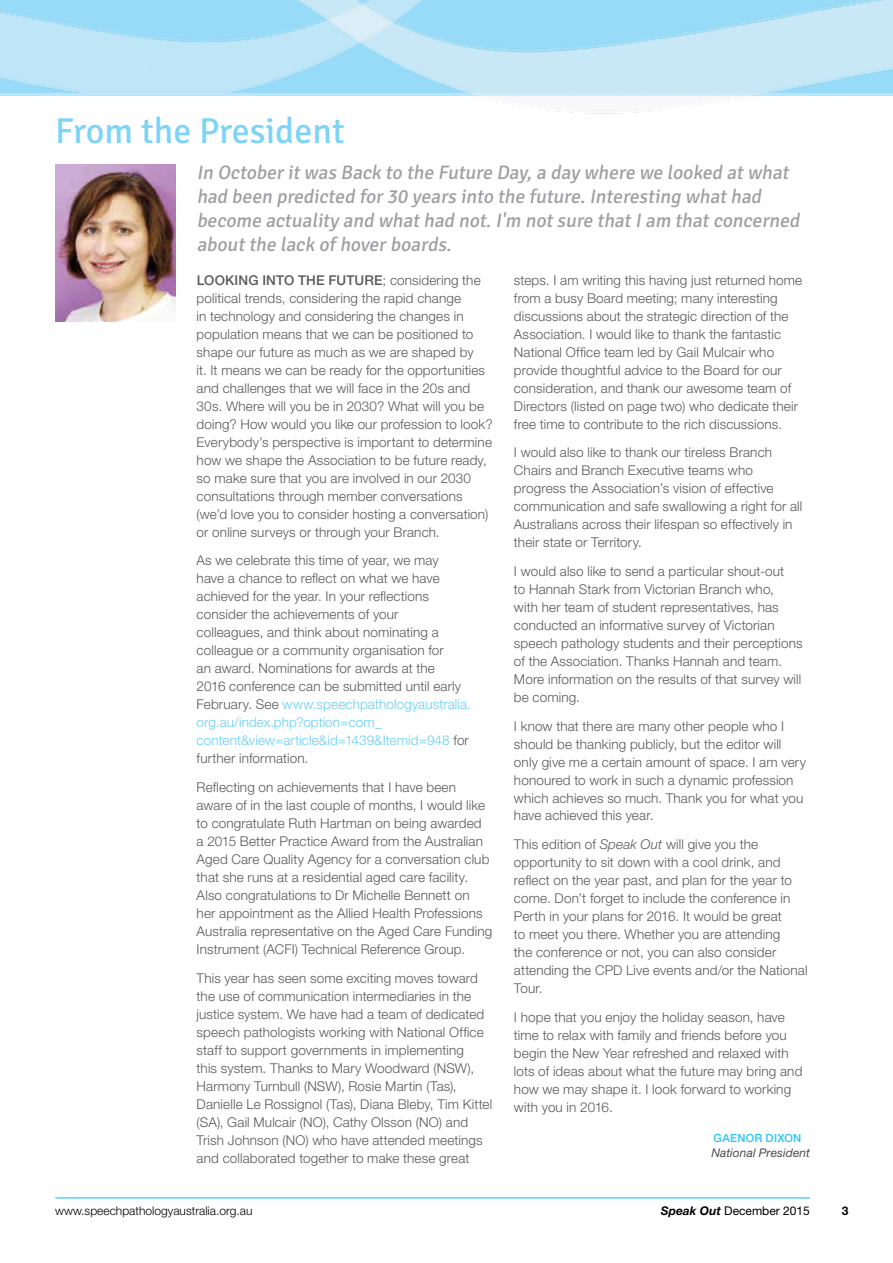
<style>
.page{position:relative;width:893px;height:1263px;background:#fff}
.page>*{position:absolute;margin:0;border:0;box-sizing:border-box;transform-origin:0 0}
.t1{font:36px "Signika";color:#7ed3f7}
.t2{font:italic 19.5px/24px "Signika";letter-spacing:-.02em;color:#9d9fa2}
.t3{font:300 13.5px/18px "Helvetica Neue LT Std";letter-spacing:.01em;color:#58595b}
.t4{font:500 13.5px "Helvetica Neue LT Std";letter-spacing:.01em;color:#58595b}
.t5{font:300 12px "Helvetica Neue LT Std";color:#000}
.t6{font:12px "Helvetica Neue LT Std";color:#000}
.t7{font:italic 12px "Helvetica Neue LT Std";letter-spacing:.01em;color:#4d4d4f}
.t8{font:700 12px "Helvetica Neue LT Std";color:#000}
.t9{font:500 11.25px "Helvetica Neue LT Std";letter-spacing:.025em;color:#2ac5f4}
.s1{font-style:italic}
.s2{font-weight:500}
.s3{color:#69cef6}
.s4{font-weight:700;font-style:italic}
</style>
<div class="page">
<hr style="left:55px;top:1198px;width:755px;height:1px;background:#00bdf2">
<img style="left:264px;top:0;width:629px;height:114px">
<img style="left:55px;top:165px;width:121px;height:156px">
<h1 class="t1" style="left:55px;top:110px;width:291px">From the President</h1>
<h2 class="t2" style="left:197px;top:160px;width:608px">I n October it was Back to the Future Day,a day where we looked at what had been predicted for 30 years into the future.I nteresting what had become actuality and what had not.I 'm not sure that I am that concerned about the lack ofhover boards.</h2>
<p class="t4" style="left:197px;top:272px;width:80px">LOOKING INTO</p>
<p class="t3" style="left:514px;top:271px;width:290px">steps. I am writing this having just returned home from a busy Board meeting; many interesting discussions about the strategic direction of the Association. I would like to thank the fantastic National Office team led by Gail Mulcair who provide thoughtful advice to the Board for our consideration, and thank our awesome team of Directors (listed on page two) who dedicate their free time to contribute to the rich discussions.</p>
<p class="t3" style="left:514px;top:443px;width:290px">I would also like to thank our tireless Branch Chairs and Branch Executive teams who progress the Association’s vision of effective communication and safe swallowing a right for all Australians across their lifespan so effectively in their state or Territory.</p>
<p class="t3" style="left:514px;top:562px;width:290px">I would also like to send a particular shout-out<br>to Hannah Stark from Victorian Branch who,<br>with her team of student representatives, has conducted an informative survey of Victorian speech pathology students and their perceptions of the Association. Thanks Hannah and team.<br>More information on the results of that survey will be coming.</p>
<p class="t3" style="left:514px;top:716px;width:293px">I know that there are many other people who I should be thanking publicly, but the editor will only give me a certain amount of space. I am very honoured to work in such a dynamic profession which achieves so much. Thank you for what you have achieved this year.</p>
<p class="t3" style="left:514px;top:835px;width:295px">This edition of <span class="s1">Speak Out</span> will give you the opportunity to sit down with a cool drink, and reflect on the year past, and plan for the year to come. Don’t forget to include the conference in Perth in your plans for 2016. It would be great<br>to meet you there. Whether you are attending<br>the conference or not, you can also consider attending the CPD Live events and/or the National Tour.</p>
<p class="t3" style="left:514px;top:1008px;width:290px">I hope that you enjoy the holiday season, have time to relax with family and friends before you begin the New Year refreshed and relaxed with lots of ideas about what the future may bring and how we may shape it. I look forward to working with you in 2016.</p>
<p class="t9" style="left:713px;top:1131px;width:18px">GAENO</p>
<p class="t9" style="left:755px;top:1131px;width:39px">R DIXON</p>
<p class="t7" style="left:711px;top:1146px;width:100px">National President</p>
<p class="t3" style="left:197px;top:271px;width:298px;text-indent:101px"><span class="s2">THE FUTURE</span>; considering the political trends, considering the rapid change<br>in technology and considering the changes in population means that we can be positioned to shape our future as much as we are shaped by<br>it. It means we can be ready for the opportunities and challenges that we will face in the 20s and 30s. Where will you be in 2030? What will you be doing? How would you like our profession to look?<br>Everybody’s perspective is important to determine how we shape the Association to be future ready, so make sure that you are involved in our 2030 consultations through member conversations (we’d love you to consider hosting a conversation) or online surveys or through your Branch.</p>
<p class="t3" style="left:197px;top:551px;width:276px">As we celebrate this time of year, we may<br>have a chance to reflect on what we have achieved for the year. In your reflections consider the achievements of your<br>colleagues, and think about nominating a colleague or a community organisation for<br>an award. Nominations for awards at the<br>2016 conference can be submitted until early February. See <span class="s3">www.speechpathologyaustralia. org.au/index.php?option=com_ content&amp;view=article&amp;id=1439&amp;Itemid=948</span> for further information.</p>
<p class="t3" style="left:197px;top:778px;width:297px">Reflecting on achievements that I have been aware of in the last couple of months, I would like to congratulate Ruth Hartman on being awarded<br>a 2015 Better Practice Award from the Australian Aged Care Quality Agency for a conversation club that she runs at a residential aged care facility.<br>Also congratulations to Dr Michelle Bennett on<br>her appointment as the Allied Health Professions Australia representative on the Aged Care Funding Instrument (ACFI) Technical Reference Group.</p>
<p class="t3" style="left:197px;top:968px;width:297px">This year has seen some exciting moves toward the use of communication intermediaries in the justice system. We have had a team of dedicated speech pathologists working with National Office staff to support governments in implementing<br>this system. Thanks to Mary Woodward (NSW), Harmony Turnbull (NSW), Rosie Martin (Tas), Danielle Le Rossignol (Tas), Diana Bleby, Tim Kittel (SA), Gail Mulcair (NO), Cathy Olsson (NO) and Trish Johnson (NO) who have attended meetings and collaborated together to make these great</p>
<p class="t5" style="left:55px;top:1203px;width:199px">www.speechpathologyaustralia.org.au</p>
<p class="t6" style="left:661px;top:1204px;width:150px"><span class="s4">Speak Out</span> December 2015</p>
<p class="t8" style="left:842px;top:1203px;width:8px">3</p>
</div>
